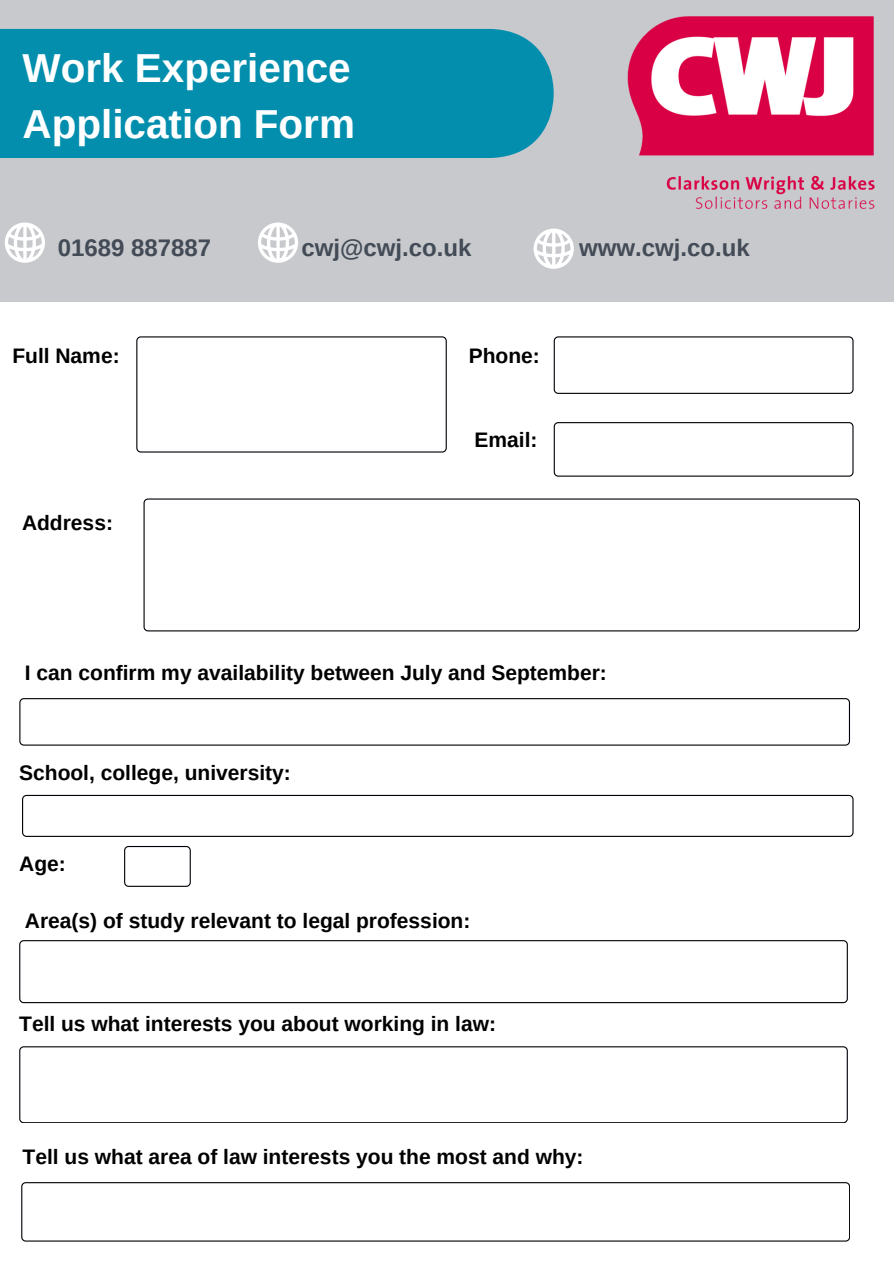
<style>
.page{position:relative;width:894px;height:1264px;background:#fff}
.page>*{position:absolute;margin:0;border:0;box-sizing:border-box;transform-origin:0 0}
.t1{font:700 40.5px/56.2px "Arimo";color:#fff}
.t2{font:700 24px "Arimo";color:#434b56}
.t3{font:700 21px "Arimo";color:#000}
</style>
<div class="page">
<svg style="left:136px;top:336px;width:310px;height:116px"></svg>
<svg style="left:143px;top:498px;width:716px;height:133px"></svg>
<svg style="left:553px;top:336px;width:299px;height:58px"></svg>
<svg style="left:553px;top:422px;width:299px;height:54px"></svg>
<div style="left:0;top:0;width:893px;height:302px;background:#c7c9cd"></div>
<div style="left:0;top:29px;width:553px;height:129px;background:#048eae"></div>
<svg style="left:533px;top:228px;width:40px;height:41px"></svg>
<img style="left:587px;top:0;width:306px;height:234px">
<svg style="left:258px;top:222px;width:40px;height:41px"></svg>
<svg style="left:5px;top:222px;width:40px;height:41px"></svg>
<svg style="left:19px;top:698px;width:830px;height:47px"></svg>
<svg style="left:124px;top:846px;width:66px;height:40px"></svg>
<div style="left:22px;top:794px;width:831px;height:43px;background:#0c0c13;border-radius:5px"></div>
<svg style="left:22px;top:794px;width:831px;height:42px"></svg>
<svg style="left:21px;top:1182px;width:828px;height:59px"></svg>
<svg style="left:19px;top:1046px;width:828px;height:76px"></svg>
<svg style="left:19px;top:940px;width:828px;height:63px"></svg>
<p class="t1" style="left:23px;top:39px;width:334px">Work Experience<br>Application Form</p>
<p class="t2" style="left:58px;top:234px;width:155px">01689 887887</p>
<p class="t2" style="left:301px;top:234px;width:171px">cwj@cwj.co.uk</p>
<p class="t3" style="left:12px;top:344px;width:109px">Full Name:</p>
<p class="t3" style="left:22px;top:511px;width:92px">Address:</p>
<p class="t3" style="left:468px;top:344px;width:73px">Phone:</p>
<p class="t3" style="left:474px;top:428px;width:64px">Email:</p>
<p class="t2" style="left:579px;top:234px;width:172px">www.cwj.co.uk</p>
<p class="t3" style="left:25px;top:661px;width:583px">I can confirm my availability between July and September:</p>
<p class="t3" style="left:19px;top:761px;width:273px">School, college, university:</p>
<p class="t3" style="left:19px;top:851px;width:48px">Age:</p>
<p class="t3" style="left:25px;top:908px;width:447px">Area(s) of study relevant to legal profession:</p>
<p class="t3" style="left:19px;top:1012px;width:478px">Tell us what interests you about working in law:</p>
<p class="t3" style="left:23px;top:1144px;width:562px">Tell us what area of law interests you the most and why:</p>
</div>
